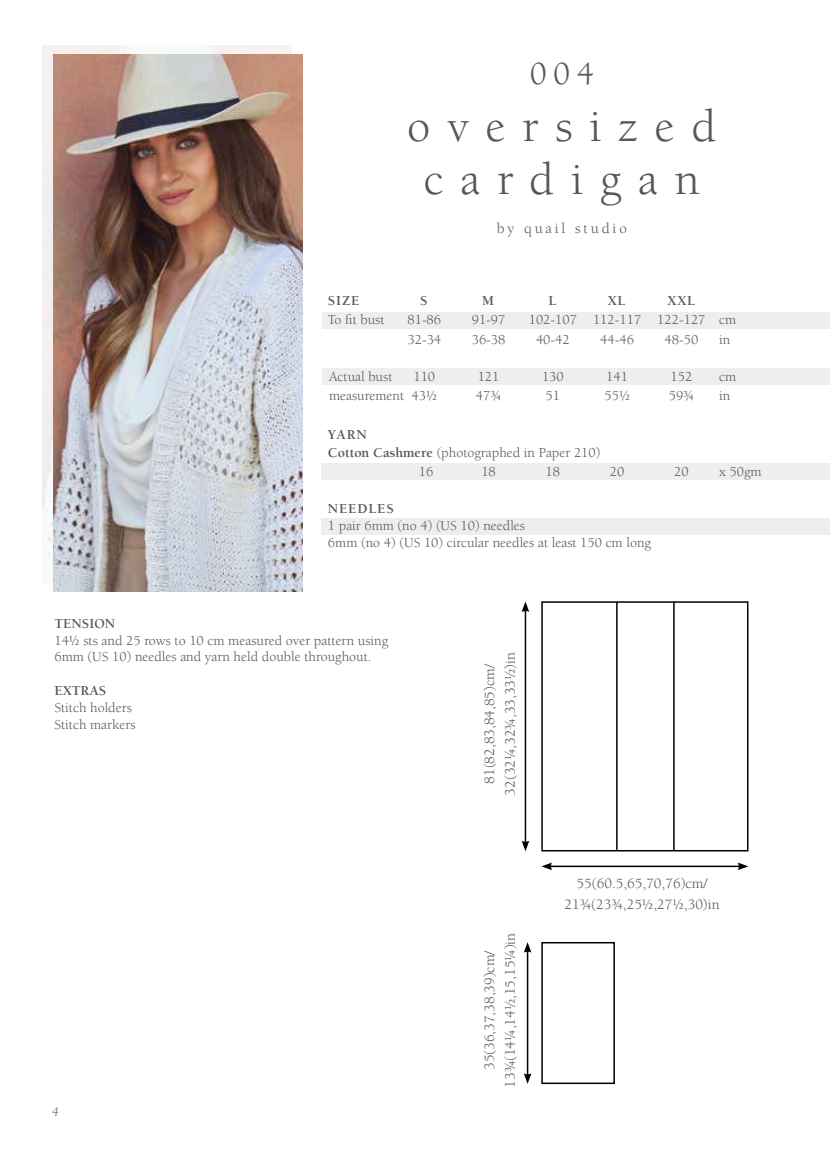
<style>
.page{position:relative;width:830px;height:1149px;background:#fff}
.page>*{position:absolute;margin:0;border:0;box-sizing:border-box;transform-origin:0 0}
.t1{font:46.5px/52.5px "Berkeley Std";letter-spacing:.36em;color:#575756;text-align:center}
.t2{font:33px "Berkeley Std";color:#575756}
.t3{font:15px "Berkeley Std";letter-spacing:.19em;color:#575756}
.t4{font:14.7px/20.5px "Berkeley Std";color:#575756;text-align:center}
.t5{font:13.95px/16.8px "Berkeley Std";color:#575756}
.t6{font:700 13.95px "Berkeley Std";letter-spacing:.06em;color:#575756}
.t7{font:700 13.95px "Berkeley Std";color:#575756}
.t8{font:italic 13.5px "Berkeley Std";color:#575756}
.s1{font-weight:700}
</style>
<div class="page">
<img style="left:53px;top:54px;width:249px;height:537px">
<div style="left:322px;top:311px;width:507px;height:17px;background:#efeeef"></div>
<div style="left:322px;top:368px;width:507px;height:16px;background:#efeeef"></div>
<div style="left:321px;top:462px;width:508px;height:17px;background:#efeeef"></div>
<div style="left:321px;top:517px;width:508px;height:17px;background:#efeeef"></div>
<hr style="left:524px;top:609px;width:2px;height:233px;background:#000">
<svg style="left:521px;top:601px;width:8px;height:11px"></svg>
<svg style="left:521px;top:840px;width:8px;height:11px"></svg>
<hr style="left:549px;top:865px;width:190px;height:1px;background:#000">
<svg style="left:541px;top:863px;width:10px;height:6px"></svg>
<svg style="left:737px;top:862px;width:11px;height:7px"></svg>
<svg style="left:541px;top:601px;width:207px;height:251px"></svg>
<div style="left:541px;top:941px;width:73px;height:142px;border:2px solid #000"></div>
<hr style="left:526px;top:950px;width:2px;height:125px;background:#000">
<svg style="left:524px;top:942px;width:7px;height:10px"></svg>
<svg style="left:523px;top:1072px;width:8px;height:11px"></svg>
<h2 class="t2" style="left:529px;top:56px;width:65px">004</h2>
<h1 class="t1" style="left:407px;top:101px;width:310px">oversized cardigan</h1>
<p class="t3" style="left:496px;top:220px;width:131px">by quail studio</p>
<p class="t6" style="left:328px;top:293px;width:33px">SIZE</p>
<p class="t6" style="left:420px;top:293px;width:9px">S</p>
<p class="t6" style="left:482px;top:293px;width:13px">M</p>
<p class="t6" style="left:548px;top:293px;width:10px">L</p>
<p class="t6" style="left:607px;top:293px;width:19px">XL</p>
<p class="t6" style="left:667px;top:293px;width:29px">XXL</p>
<p class="t5" style="left:328px;top:312px;width:58px">To fit bust</p>
<p class="t5" style="left:407px;top:312px;width:35px">81-86</p>
<p class="t5" style="left:471px;top:312px;width:35px">91-97</p>
<p class="t5" style="left:528px;top:312px;width:209px">102-107 112-117 122-127 cm</p>
<p class="t5" style="left:407px;top:331px;width:35px">32-34</p>
<p class="t5" style="left:471px;top:331px;width:35px">36-38</p>
<p class="t5" style="left:535px;top:331px;width:35px">40-42</p>
<p class="t5" style="left:600px;top:331px;width:35px">44-46</p>
<p class="t5" style="left:664px;top:331px;width:35px">48-50</p>
<p class="t5" style="left:718px;top:331px;width:13px">in</p>
<p class="t5" style="left:413px;top:368px;width:23px">110</p>
<p class="t5" style="left:477px;top:368px;width:23px">121</p>
<p class="t5" style="left:541px;top:368px;width:23px">130</p>
<p class="t5" style="left:606px;top:368px;width:23px">141</p>
<p class="t5" style="left:670px;top:368px;width:23px">152</p>
<p class="t5" style="left:718px;top:368px;width:19px">cm</p>
<p class="t5" style="left:411px;top:387px;width:21px">43½</p>
<p class="t5" style="left:475px;top:387px;width:27px">47¾</p>
<p class="t5" style="left:545px;top:387px;width:16px">51</p>
<p class="t5" style="left:604px;top:387px;width:26px">55½</p>
<p class="t5" style="left:668px;top:387px;width:27px">59¾</p>
<p class="t5" style="left:718px;top:387px;width:13px">in</p>
<p class="t5" style="left:328px;top:426px;width:274px"><span class="s1">YARN<br>Cotton Cashmere</span> (photographed in Paper 210)</p>
<p class="t5" style="left:418px;top:463px;width:16px">16</p>
<p class="t5" style="left:481px;top:463px;width:16px">18</p>
<p class="t5" style="left:545px;top:463px;width:16px">18</p>
<p class="t5" style="left:609px;top:463px;width:16px">20</p>
<p class="t5" style="left:673px;top:463px;width:16px">20</p>
<p class="t5" style="left:718px;top:463px;width:44px">x 50gm</p>
<p class="t6" style="left:328px;top:501px;width:67px">NEEDLES</p>
<p class="t5" style="left:328px;top:517px;width:324px">1 pair 6mm (no 4) (US 10) needles<br>6mm (no 4) (US 10) circular needles at least 150 cm long</p>
<p class="t5" style="left:329px;top:366px;width:77px;line-height:19.5px">Actual bust measurement</p>
<p class="t7" style="left:54px;top:616px;width:62px">TENSION</p>
<p class="t5" style="left:54px;top:632px;width:335px">14½ sts and 25 rows to 10 cm measured over pattern using<br>6mm (US 10) needles and yarn held double throughout.</p>
<p class="t6" style="left:54px;top:683px;width:53px">EXTRAS</p>
<p class="t5" style="left:54px;top:699px;width:83px">Stitch holders<br>Stitch markers</p>
<p class="t8" style="left:52px;top:1103px;width:8px">4</p>
<p class="t4" style="left:479px;top:795px;width:145px;rotate:-90deg">81(82,83,84,85)cm/<br>32(321/4,323/4,33,331/2)in</p>
<p class="t4" style="left:479px;top:1087px;width:156px;rotate:-90deg">35(36,37,38,39)cm/<br>133/4(141/4,141/2,15,151/4)in</p>
<p class="t4" style="left:564px;top:873px;width:156px">55(60.5,65,70,76)cm/<br>213/4(233/4,251/2,271/2,30)in</p>
</div>
